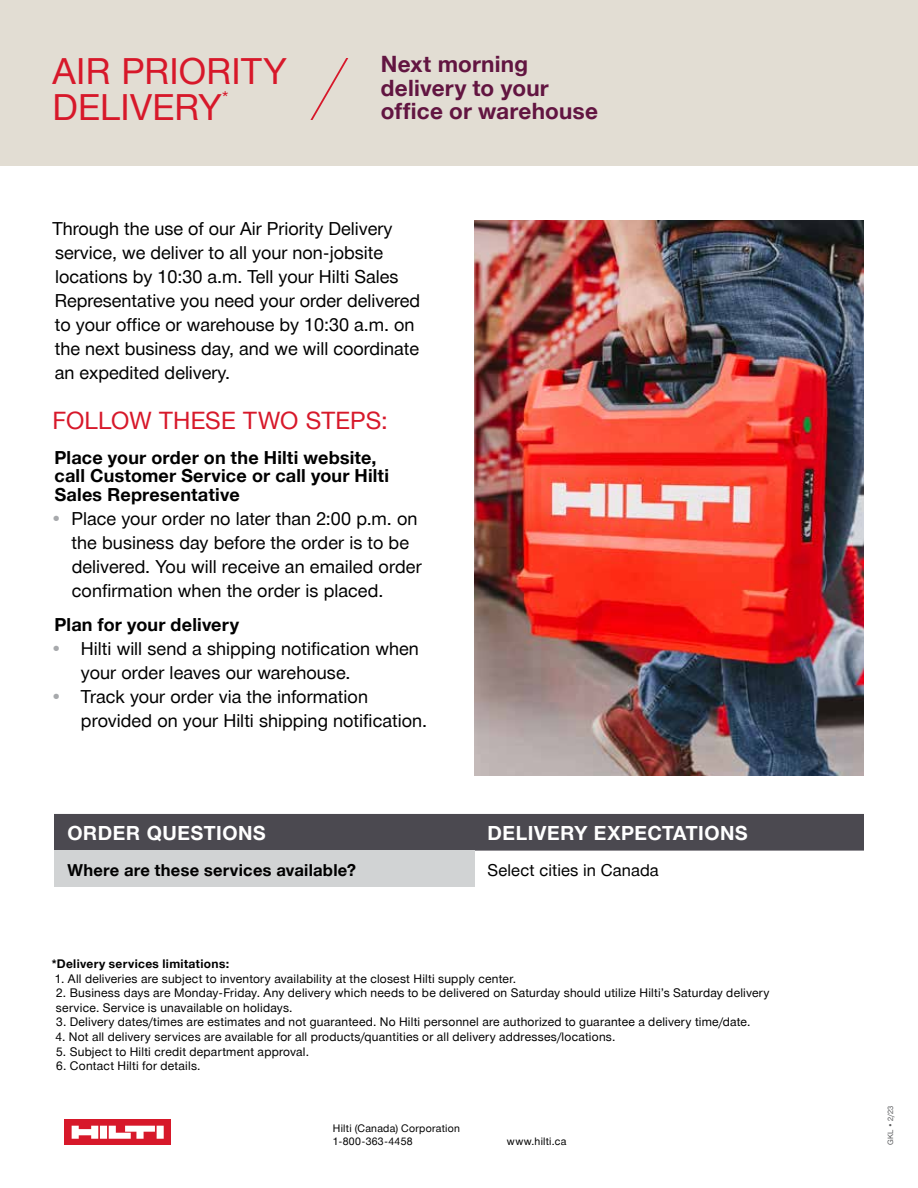
<style>
.page{position:relative;width:918px;height:1188px;background:#fff}
.page>*{position:absolute;margin:0;border:0;box-sizing:border-box;transform-origin:0 0}
.t1{font:36px/36px "Hilti";letter-spacing:.005em;color:#d7182a}
.t2{font:24px "Hilti";letter-spacing:.005em;color:#d7182a}
.t3{font:700 22.5px/23.7px "Hilti";letter-spacing:.01em;color:#621541}
.t4{font:700 19.5px "Hilti";letter-spacing:.03em;color:#fff}
.t5{font:18px/24px "Hilti";color:#000}
.t6{font:700 18px/18.9px "Hilti";letter-spacing:.01em;color:#000}
.t7{font:700 16.5px "Hilti";letter-spacing:.015em;color:#000}
.t8{font:16.5px "Hilti";letter-spacing:.005em;color:#000}
.t9{font:12px/14.5px "Hilti";letter-spacing:.02em;color:#000}
.t10{font:700 12px "Hilti";letter-spacing:.025em;color:#000}
.t11{font:10.5px/12.8px "Hilti";letter-spacing:.025em;color:#000}
.t12{font:7.5px "Hilti";color:#58595b}
.s1{color:#a7a9ac}
</style>
<div class="page">
<div style="left:0;top:0;width:918px;height:166px;background:#e2ddd3"></div>
<div style="left:65px;top:1120px;width:106px;height:25px;background:#d7182a"></div>
<svg style="left:72px;top:1126px;width:92px;height:13px"></svg>
<div style="left:54px;top:814px;width:810px;height:37px;background:#4b4950"></div>
<div style="left:54px;top:851px;width:420px;height:36px;background:#d1d3d4"></div>
<svg style="left:310px;top:58px;width:39px;height:62px"></svg>
<img style="left:474px;top:220px;width:390px;height:555px">
<h1 class="t1" style="left:53px;top:52px;width:236px">AIR PRIORITY<br>DELIVERY<sup>*</sup></h1>
<p class="t3" style="left:381px;top:52px;width:219px">Next morning delivery to your office or warehouse</p>
<p class="t5" style="left:53px;top:216px;width:369px">Through the use of our Air Priority Delivery service, we deliver to all your non-jobsite locations by 10:30 a.m. Tell your Hilti Sales Representative you need your order delivered to your office or warehouse by 10:30 a.m. on the next business day, and we will coordinate an expedited delivery.</p>
<h2 class="t2" style="left:52px;top:404px;width:337px">FOLLOW THESE TWO STEPS:</h2>
<p class="t6" style="left:55px;top:447px;width:336px">Place your order on the Hilti website, call Customer Service or call your Hilti<br>Sales Representative</p>
<p class="t5" style="left:72px;top:507px;width:352px;text-indent:-20px"><span class="s1">•</span> Place your order no later than 2:00 p.m. on the business day before the order is to be delivered. You will receive an emailed order confirmation when the order is placed.</p>
<p class="t6" style="left:55px;top:614px;width:186px">Plan for your delivery</p>
<p class="t5" style="left:81px;top:636px;width:339px;text-indent:-29px"><span class="s1">•</span> Hilti will send a shipping notification when your order leaves our warehouse.</p>
<p class="t5" style="left:81px;top:684px;width:348px;text-indent:-29px"><span class="s1">•</span> Track your order via the information provided on your Hilti shipping notification.</p>
<p class="t4" style="left:68px;top:819px;width:200px">ORDER QUESTIONS</p>
<p class="t4" style="left:488px;top:819px;width:262px">DELIVERY EXPECTATIONS</p>
<p class="t7" style="left:68px;top:858px;width:290px">Where are these services available?</p>
<p class="t8" style="left:488px;top:858px;width:173px">Select cities in Canada</p>
<p class="t10" style="left:52px;top:955px;width:179px">*Delivery services limitations:</p>
<p class="t9" style="left:55px;top:971px;width:463px">1. All deliveries are subject to inventory availability at the closest Hilti supply center.</p>
<p class="t9" style="left:56px;top:986px;width:715px">2. Business days are Monday-Friday. Any delivery which needs to be delivered on Saturday should utilize Hilti’s Saturday delivery service. Service is unavailable on holidays.</p>
<p class="t9" style="left:56px;top:1015px;width:696px">3. Delivery dates/times are estimates and not guaranteed. No Hilti personnel are authorized to guarantee a delivery time/date.</p>
<p class="t9" style="left:55px;top:1029px;width:562px">4. Not all delivery services are available for all products/quantities or all delivery addresses/locations.</p>
<p class="t9" style="left:56px;top:1044px;width:254px">5. Subject to Hilti credit department approval.</p>
<p class="t9" style="left:56px;top:1058px;width:146px">6. Contact Hilti for details.</p>
<p class="t11" style="left:333px;top:1122px;width:128px">Hilti (Canada) Corporation<br>1-800-363-4458</p>
<p class="t11" style="left:507px;top:1134px;width:61px">www.hilti.ca</p>
<p class="t12" style="left:885px;top:1145px;width:41px;rotate:-90deg">GKL • 2/23</p>
</div>
